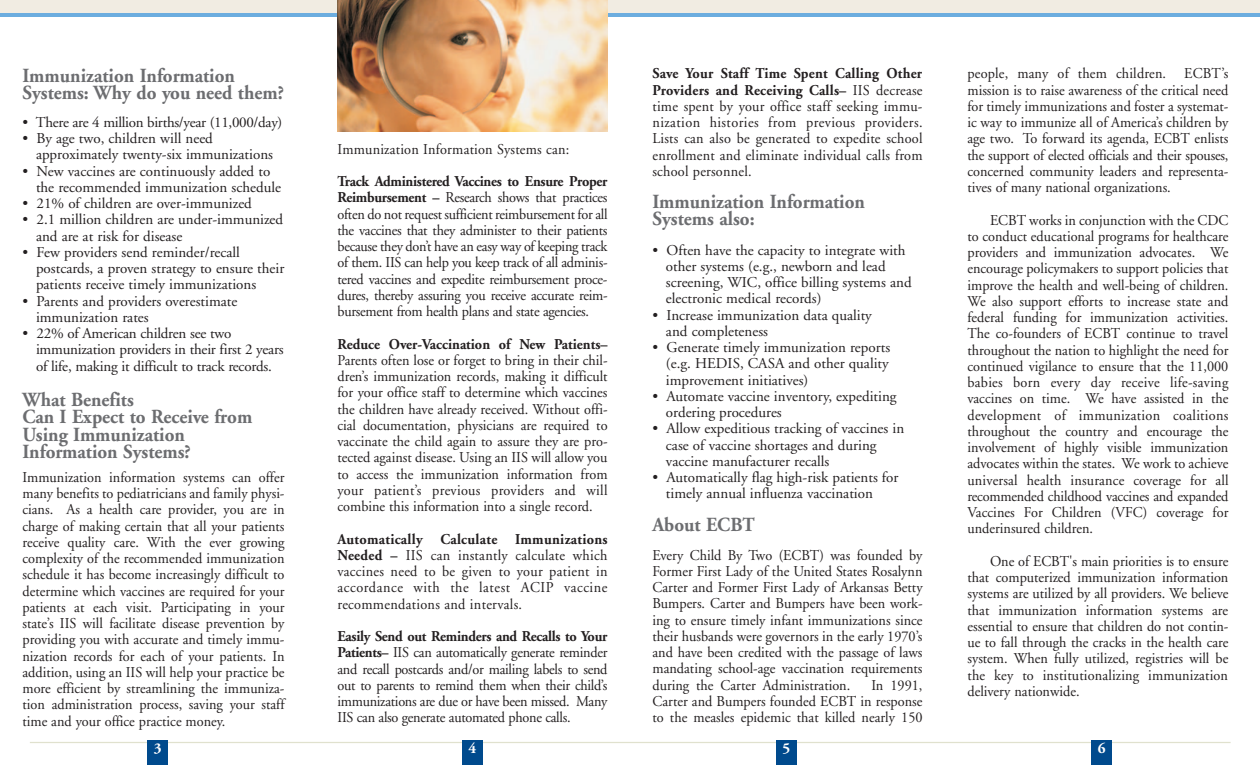
<style>
.page{position:relative;width:1260px;height:765px;background:#fff}
.page>*{position:absolute;margin:0;border:0;box-sizing:border-box;transform-origin:0 0}
.t1{font:700 20px/17.5px "Adobe Garamond";color:#6c6d70;scale:.95 1}
.t2{font:15px/16.2px "Adobe Garamond";color:#231f20;text-align:justify;scale:.95 1}
.t3{font:15px/16.2px "Adobe Garamond";color:#231f20}
.t4{font:15px "Adobe Garamond";letter-spacing:-.02em;color:#231f20}
.t5{font:700 15px "Adobe Garamond";color:#231f20;scale:.95 1}
.t6{font:700 15px "Adobe Garamond";color:#fff}
.s1{font-weight:700}
</style>
<div class="page">
<div style="left:0;top:0;width:1260px;height:17px;background:#6caddf"></div>
<div style="left:0;top:0;width:1260px;height:13px;background:#f1ece2"></div>
<img style="left:338px;top:0;width:270px;height:131px">
<hr style="left:30px;top:742px;width:1201px;height:1px;background:#e0e1ce">
<div style="left:148px;top:740px;width:20px;height:25px;background:#004a8d"></div>
<div style="left:462px;top:740px;width:20px;height:25px;background:#004a8d"></div>
<div style="left:776px;top:740px;width:20px;height:25px;background:#004a8d"></div>
<div style="left:1092px;top:740px;width:20px;height:25px;background:#004a8d"></div>
<h1 class="t1" style="left:22px;top:69px;width:277px">Immunization Information<br>Systems: Why do you need them?</h1>
<p class="t4" style="left:22px;top:116px;width:261px">• There are 4 million births/year (11,000/day)</p>
<p class="t3" style="left:36px;top:132px;width:239px;text-indent:-13px">• By age two, children will need approximately twenty-six immunizations</p>
<p class="t3" style="left:36px;top:164px;width:247px;text-indent:-13px">• New vaccines are continuously added to the recommended immunization schedule</p>
<p class="t3" style="left:22px;top:197px;width:231px">• 21% of children are over-immunized</p>
<p class="t3" style="left:36px;top:213px;width:249px;text-indent:-13px">• 2.1 million children are under-immunized and are at risk for disease</p>
<p class="t3" style="left:36px;top:245px;width:250px;text-indent:-13px">• Few providers send reminder/recall postcards, a proven strategy to ensure their patients receive timely immunizations</p>
<p class="t3" style="left:36px;top:294px;width:203px;text-indent:-14px">• Parents and providers overestimate immunization rates</p>
<p class="t3" style="left:36px;top:327px;width:249px;text-indent:-13px">• 22% of American children see two immunization providers in their first 2 years of life, making it difficult to track records.</p>
<h1 class="t1" style="left:22px;top:392px;width:243px">What Benefits<br>Can I Expect to Receive from<br>Using Immunization<br>Information Systems?</h1>
<p class="t2" style="left:22px;top:470px;width:277px">Immunization information systems can offer many benefits to pediatricians and family physi&shy;cians. As a health care provider, you are in charge of making certain that all your patients receive quality care. With the ever growing complexity of the recommended immunization schedule it has become increasingly difficult to determine which vaccines are required for your patients at each visit. Participating in your state’s IIS will facilitate disease prevention by providing you with accurate and timely immu&shy;nization records for each of your patients. In addition, using an IIS will help your practice be more efficient by streamlining the immuniza&shy;tion administration process, saving your staff time and your office practice money.</p>
<p class="t2" style="left:337px;top:142px;width:246px">Immunization Information Systems can:</p>
<p class="t2" style="left:338px;top:175px;width:286px"><span class="s1">Track Administered Vaccines to Ensure Proper Reimbursement –</span> Research shows that practices often do not request sufficient reimbursement for all the vaccines that they administer to their patients because they don’t have an easy way of keeping track of them. IIS can help you keep track of all adminis&shy;tered vaccines and expedite reimbursement proce&shy;dures, thereby assuring you receive accurate reim&shy;bursement from health plans and state agencies.</p>
<p class="t5" style="left:338px;top:338px;width:286px">Reduce Over-Vaccination of New Patients–</p>
<p class="t2" style="left:338px;top:353px;width:286px">Parents often lose or forget to bring in their chil&shy;dren’s immunization records, making it difficult for your office staff to determine which vaccines the children have already received. Without offi&shy;cial documentation, physicians are required to vaccinate the child again to assure they are pro&shy;tected against disease. Using an IIS will allow you to access the immunization information from your patient’s previous providers and will combine this information into a single record.</p>
<p class="t2" style="left:337px;top:532px;width:286px"><span class="s1">Automatically Calculate Immunizations Needed –</span> IIS can instantly calculate which vaccines need to be given to your patient in accordance with the latest ACIP vaccine recommendations and intervals.</p>
<p class="t2" style="left:338px;top:630px;width:286px"><span class="s1">Easily Send out Reminders and Recalls to Your Patients–</span> IIS can automatically generate reminder and recall postcards and/or mailing labels to send out to parents to remind them when their child’s immunizations are due or have been missed. Many IIS can also generate automated phone calls.</p>
<p class="t2" style="left:652px;top:67px;width:286px"><span class="s1">Save Your Staff Time Spent Calling Other Providers and Receiving Calls–</span> IIS decrease time spent by your office staff seeking immu&shy;nization histories from previous providers.<br>Lists can also be generated to expedite school enrollment and eliminate individual calls from school personnel.</p>
<h1 class="t1" style="left:652px;top:196px;width:225px;line-height:16.2px">Immunization Information<br>Systems also:</h1>
<p class="t3" style="left:666px;top:243px;width:247px;text-indent:-13px">• Often have the capacity to integrate with other systems (e.g., newborn and lead screening, WIC, office billing systems and electronic medical records)</p>
<p class="t3" style="left:666px;top:308px;width:207px;text-indent:-13px">• Increase immunization data quality and completeness</p>
<p class="t3" style="left:666px;top:340px;width:226px;text-align:justify;text-indent:-13px">• Generate timely immunization reports (e.g. HEDIS, CASA and other quality improvement initiatives)</p>
<p class="t3" style="left:666px;top:389px;width:232px;text-indent:-13px">• Automate vaccine inventory, expediting ordering procedures</p>
<p class="t3" style="left:666px;top:422px;width:240px;text-indent:-13px">• Allow expeditious tracking of vaccines in case of vaccine shortages and during vaccine manufacturer recalls</p>
<p class="t3" style="left:666px;top:470px;width:234px;text-indent:-13px">• Automatically flag high-risk patients for timely annual influenza vaccination</p>
<h1 class="t1" style="left:652px;top:517px;width:109px">About ECBT</h1>
<p class="t2" style="left:652px;top:548px;width:286px">Every Child By Two (ECBT) was founded by Former First Lady of the United States Rosalynn Carter and Former First Lady of Arkansas Betty Bumpers. Carter and Bumpers have been work&shy;ing to ensure timely infant immunizations since their husbands were governors in the early 1970’s and have been credited with the passage of laws mandating school-age vaccination requirements during the Carter Administration.</p>
<p class="t2" style="left:653px;top:678px;width:286px;text-indent:219px">In 1991, Carter and Bumpers founded ECBT in response to the measles epidemic that killed nearly 150</p>
<p class="t2" style="left:968px;top:67px;width:276px">people, many of them children. ECBT’s mission is to raise awareness of the critical need for timely immunizations and foster a systemat&shy;ic way to immunize all of America’s children by age two. To forward its agenda, ECBT enlists the support of elected officials and their spouses, concerned community leaders and representa&shy;tives of many national organizations.</p>
<p class="t2" style="left:968px;top:213px;width:276px;text-indent:22px">ECBT works in conjunction with the CDC to conduct educational programs for healthcare providers and immunization advocates. We encourage policymakers to support policies that improve the health and well-being of children.<br>We also support efforts to increase state and federal funding for immunization activities.<br>The co-founders of ECBT continue to travel throughout the nation to highlight the need for continued vigilance to ensure that the 11,000 babies born every day receive life-saving vaccines on time. We have assisted in the development of immunization coalitions throughout the country and encourage the involvement of highly visible immunization advocates within the states. We work to achieve universal health insurance coverage for all recommended childhood vaccines and expanded Vaccines For Children (VFC) coverage for underinsured children.</p>
<p class="t2" style="left:968px;top:554px;width:276px;text-indent:23px">One of ECBT's main priorities is to ensure that computerized immunization information systems are utilized by all providers. We believe that immunization information systems are essential to ensure that children do not contin&shy;ue to fall through the cracks in the health care system. When fully utilized, registries will be the key to institutionalizing immunization delivery nationwide.</p>
<p class="t6" style="left:154px;top:742px;width:9px">3</p>
<p class="t6" style="left:468px;top:742px;width:9px">4</p>
<p class="t6" style="left:782px;top:742px;width:9px">5</p>
<p class="t6" style="left:1098px;top:742px;width:9px">6</p>
</div>
